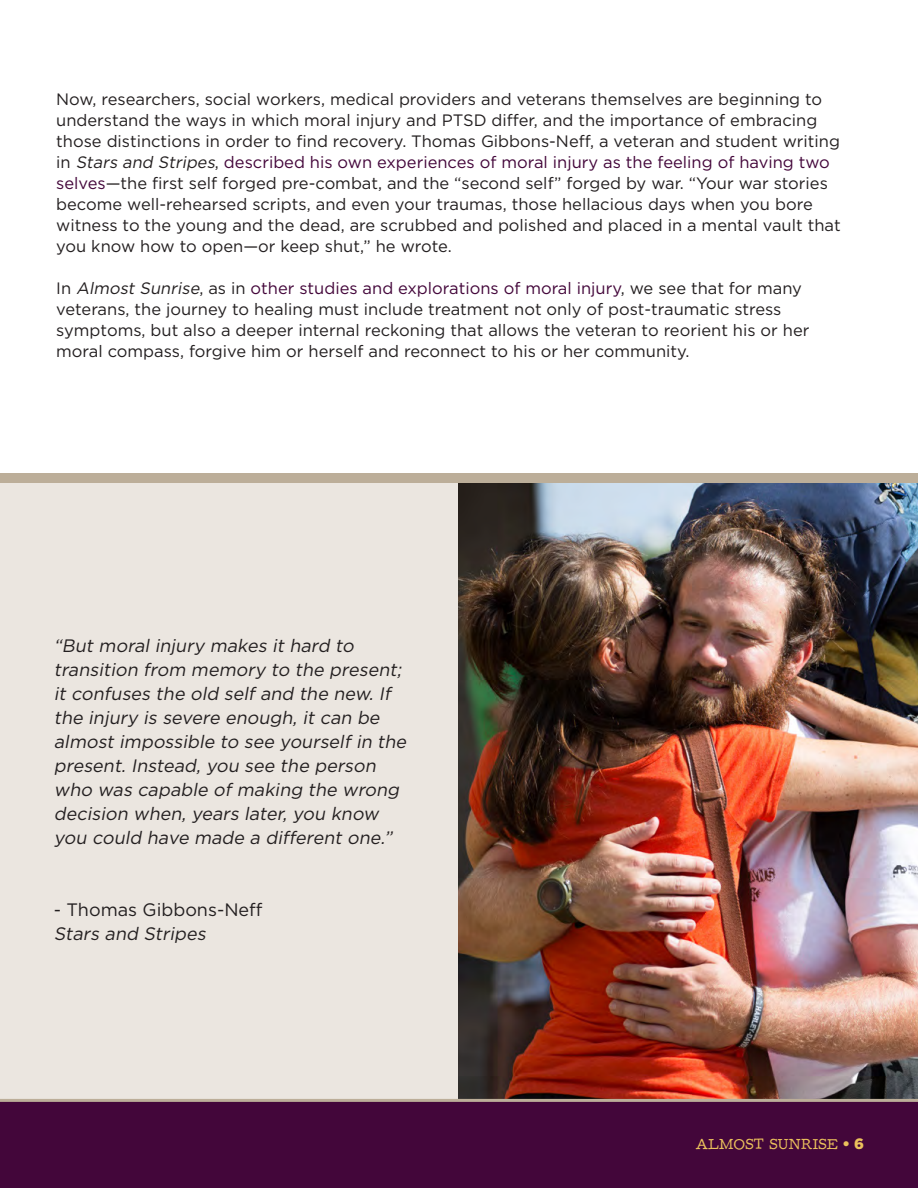
<style>
.page{position:relative;width:918px;height:1188px;background:#fff}
.page>*{position:absolute;margin:0;border:0;box-sizing:border-box;transform-origin:0 0}
.t1{font:italic 18px/24px "Gotham";color:#231f20}
.t2{font:18px "Gotham";color:#231f20}
.t3{font:16.5px/21px "Gotham";color:#231f20}
.t4{font:15px "F25 Executive";color:#ebc15c}
.s1{font-style:italic}
.s2{color:#43063a}
.s3{font-family:"Gotham";font-weight:900}
</style>
<div class="page">
<div style="left:0;top:1100px;width:918px;height:88px;background:#43063a"></div>
<div style="left:0;top:481px;width:459px;height:618px;background:#ebe6e0"></div>
<img style="left:459px;top:482px;width:459px;height:617px">
<hr style="left:0;top:1099px;width:918px;height:3px;background:#bcae99">
<div style="left:0;top:473px;width:918px;height:9px;background:#bcae99"></div>
<p class="t3" style="left:56px;top:89px;width:786px">Now, researchers, social workers, medical providers and veterans themselves are beginning to understand the ways in which moral injury and PTSD differ, and the importance of embracing those distinctions in order to find recovery. Thomas Gibbons-Neff, a veteran and student writing in <span class="s1">Stars and Stripes</span>, <span class="s2">described his own experiences of moral injury as the feeling of having two selves</span>—the first self forged pre-combat, and the “second self” forged by war. “Your war stories become well-rehearsed scripts, and even your traumas, those hellacious days when you bore witness to the young and the dead, are scrubbed and polished and placed in a mental vault that you know how to open—or keep shut,” he wrote.</p>
<p class="t3" style="left:56px;top:278px;width:755px">In <span class="s1">Almost Sunrise</span>, as in <span class="s2">other studies and explorations of moral injury</span>, we see that for many veterans, the journey to healing must include treatment not only of post-traumatic stress symptoms, but also a deeper internal reckoning that allows the veteran to reorient his or her moral compass, forgive him or herself and reconnect to his or her community.</p>
<p class="t1" style="left:54px;top:633px;width:357px">“But moral injury makes it hard to transition from memory to the present; it confuses the old self and the new. If the injury is severe enough, it can be almost impossible to see yourself in the present. Instead, you see the person who was capable of making the wrong decision when, years later, you know you could have made a different one.”</p>
<p class="t2" style="left:54px;top:899px;width:210px">- Thomas Gibbons-Neff</p>
<p class="t1" style="left:54px;top:921px;width:157px">Stars and Stripes</p>
<p class="t4" style="left:696px;top:1135px;width:170px">ALMOST SUNRISE <span class="s3">• 6</span></p>
</div>
